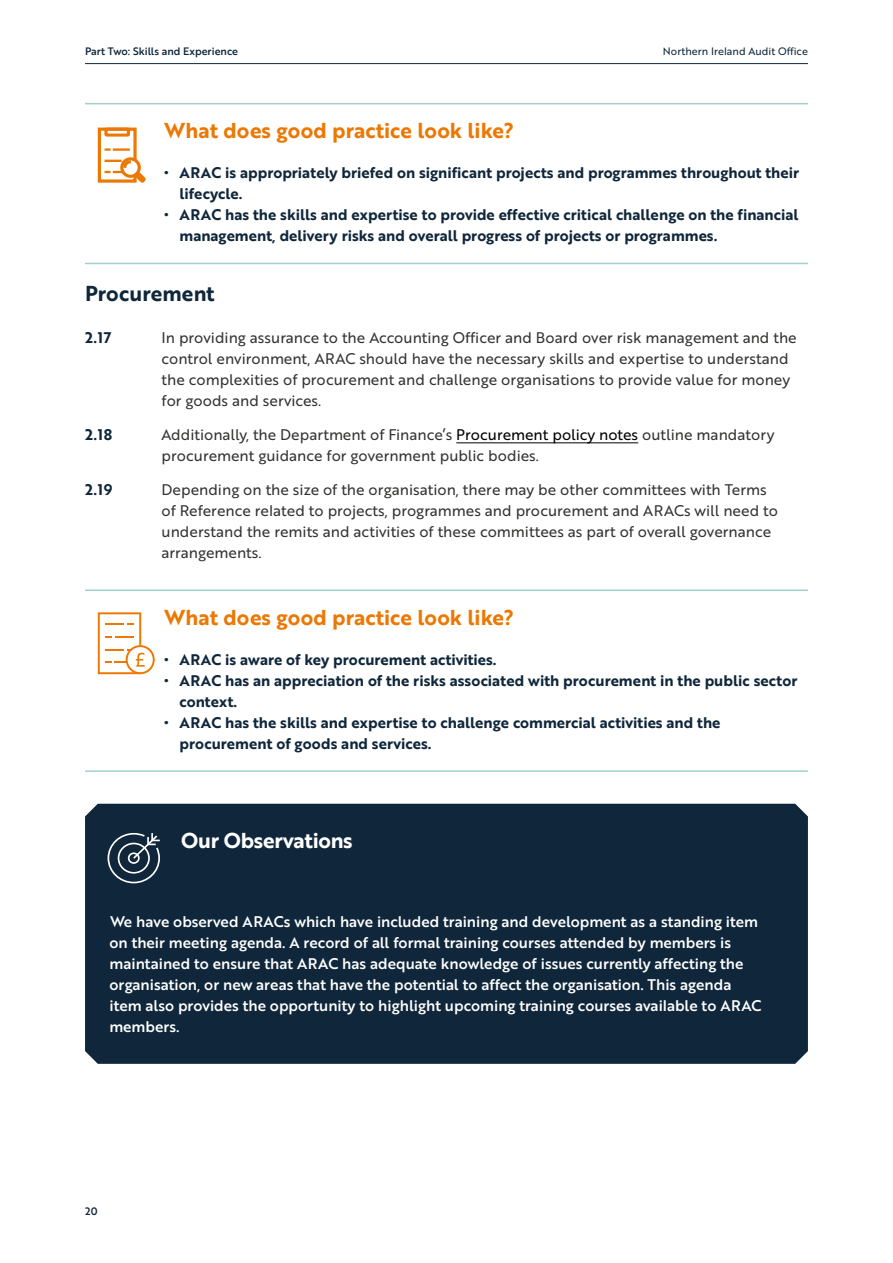
<style>
.page{position:relative;width:893px;height:1263px;background:#fff}
.page>*{position:absolute;margin:0;border:0;box-sizing:border-box;transform-origin:0 0}
.t1{font:21px "Brother 1816 Bold";color:#ec7803}
.t2{font:21px "Brother 1816 Bold";letter-spacing:-.015em;color:#fff}
.t3{font:21px "Brother 1816 Bold";color:#10273b}
.t4{font:15px/21px "Brother 1816 Regular";color:#333332}
.t5{font:15px/21px "Brother 1816 Bold";color:#10273b}
.t6{font:15px/21px "Brother 1816 Medium";color:#fff}
.t7{font:10.5px "Brother 1816 Medium";color:#10273b}
.t8{font:10.5px "Brother 1816 Regular";color:#10273b}
.s1{color:#000}
</style>
<div class="page">
<hr style="left:85px;top:63px;width:723px;height:1px;background:#10273b">
<hr style="left:85px;top:103px;width:723px;height:1px;background:#a0d0cb">
<hr style="left:85px;top:263px;width:723px;height:1px;background:#a0d0cb">
<hr style="left:456px;top:443px;width:182px;height:1px;background:#000">
<hr style="left:85px;top:589px;width:723px;height:2px;background:#a0d0cb">
<hr style="left:85px;top:770px;width:723px;height:2px;background:#a0d0cb">
<svg style="left:97px;top:127px;width:49px;height:56px"></svg>
<svg style="left:98px;top:612px;width:57px;height:62px"></svg>
<div style="left:85px;top:804px;width:723px;height:260px;background:#10273b"></div>
<svg style="left:108px;top:833px;width:52px;height:50px"></svg>
<p class="t7" style="left:85px;top:43px;width:155px">Part Two: Skills and Experience</p>
<p class="t8" style="left:663px;top:43px;width:146px">Northern Ireland Audit Office</p>
<h1 class="t1" style="left:164px;top:115px;width:351px">What does good practice look like?</h1>
<p class="t5" style="left:180px;top:162px;width:621px;text-indent:-15px">• ARAC is appropriately briefed on significant projects and programmes throughout their lifecycle.</p>
<p class="t5" style="left:180px;top:204px;width:620px;text-indent:-15px">• ARAC has the skills and expertise to provide effective critical challenge on the financial management, delivery risks and overall progress of projects or programmes.</p>
<h1 class="t3" style="left:85px;top:277px;width:131px">Procurement</h1>
<p class="t5" style="left:85px;top:327px;width:28px">2.17</p>
<p class="t4" style="left:162px;top:326px;width:637px">In providing assurance to the Accounting Officer and Board over risk management and the control environment, ARAC should have the necessary skills and expertise to understand the complexities of procurement and challenge organisations to provide value for money for goods and services.</p>
<p class="t5" style="left:85px;top:423px;width:29px">2.18</p>
<p class="t4" style="left:162px;top:423px;width:614px">Additionally, the Department of Finance’s <span class="s1">Procurement policy notes</span> outline mandatory procurement guidance for government public bodies.</p>
<p class="t5" style="left:85px;top:478px;width:29px">2.19</p>
<p class="t4" style="left:162px;top:478px;width:618px">Depending on the size of the organisation, there may be other committees with Terms of Reference related to projects, programmes and procurement and ARACs will need to understand the remits and activities of these committees as part of overall governance arrangements.</p>
<h1 class="t1" style="left:164px;top:601px;width:351px">What does good practice look like?</h1>
<p class="t5" style="left:164px;top:649px;width:334px">• ARAC is aware of key procurement activities.</p>
<p class="t5" style="left:180px;top:670px;width:619px;text-indent:-15px">• ARAC has an appreciation of the risks associated with procurement in the public sector context.</p>
<p class="t5" style="left:180px;top:712px;width:542px;text-indent:-15px">• ARAC has the skills and expertise to challenge commercial activities and the procurement of goods and services.</p>
<h1 class="t2" style="left:181px;top:824px;width:173px">Our Observations</h1>
<p class="t6" style="left:109px;top:911px;width:654px">We have observed ARACs which have included training and development as a standing item on their meeting agenda. A record of all formal training courses attended by members is maintained to ensure that ARAC has adequate knowledge of issues currently affecting the organisation, or new areas that have the potential to affect the organisation. This agenda item also provides the opportunity to highlight upcoming training courses available to ARAC members.</p>
<p class="t7" style="left:85px;top:1203px;width:14px">20</p>
</div>
